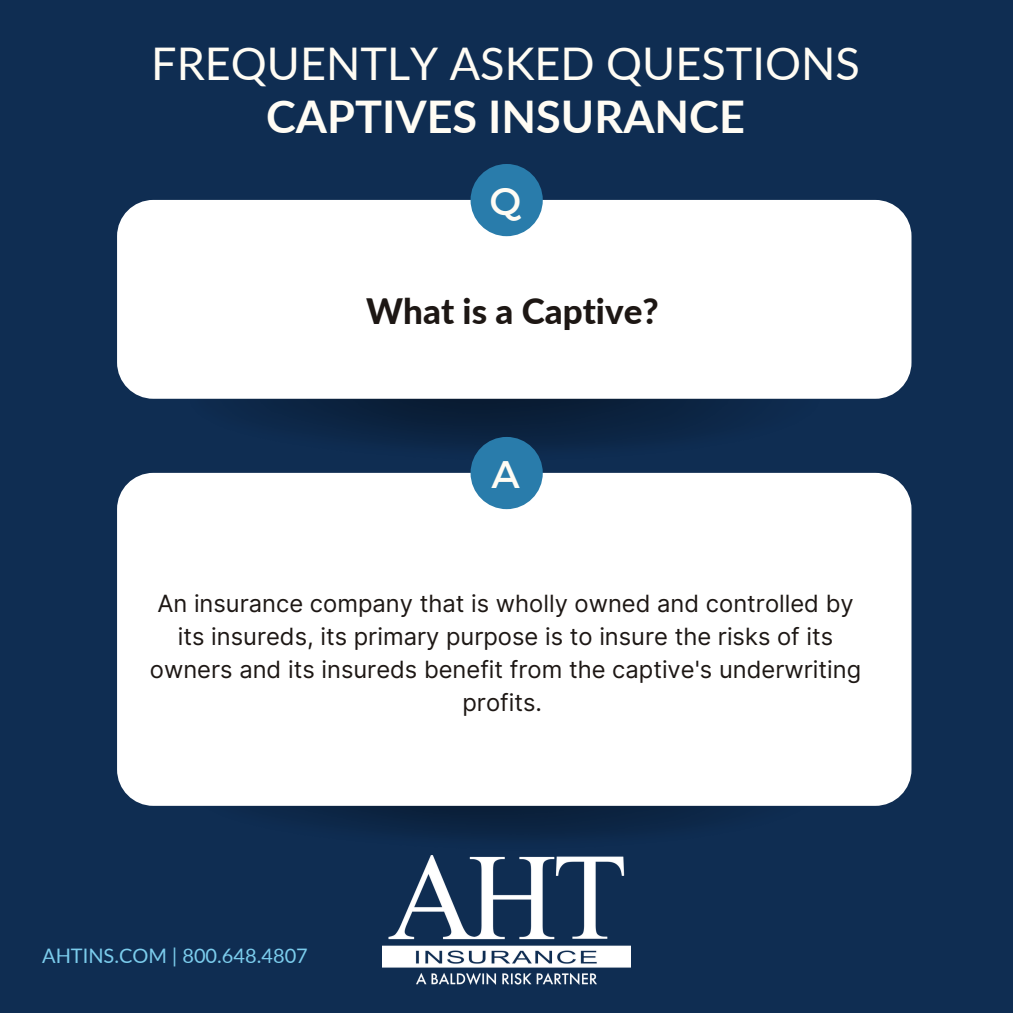
<style>
.page{position:relative;width:1013px;height:1013px;background:#fff}
.page>*{position:absolute;margin:0;border:0;box-sizing:border-box;transform-origin:0 0}
.t1{font:45px "Lato";color:#fffcf4}
.t2{font:700 45px "Lato";color:#fffcf4}
.t3{font:38.5px "Montserrat";color:#fffcf4}
.t4{font:800 35px "Lato";color:#1d1714}
.t5{font:23.75px/32.8px "Inter";color:#1d1714;text-align:center}
.t6{font:20px "Lato";color:#7bccec}
</style>
<div class="page">
<div style="left:0;top:0;width:1012px;height:1012px;background:#0f2d52"></div>
<img style="left:254px;top:399px;width:484px;height:59px">
<img style="left:189px;top:805px;width:635px;height:31px">
<div style="left:117px;top:200px;width:794px;height:199px;background:#fff;border-radius:36px"></div>
<div style="left:117px;top:473px;width:794px;height:332px;background:#fff;border-radius:36px"></div>
<div style="left:470px;top:164px;width:73px;height:72px;background:#297cab;border-radius:50%"></div>
<div style="left:470px;top:437px;width:73px;height:72px;background:#297cab;border-radius:50%"></div>
<img style="left:383px;top:855px;width:247px;height:129px">
<p class="t1" style="left:151px;top:36px;width:710px">FREQUENTLY ASKED QUESTIONS</p>
<p class="t2" style="left:266px;top:88px;width:480px">CAPTIVES INSURANCE</p>
<p class="t3" style="left:490px;top:177px;width:33px">Q</p>
<p class="t4" style="left:366px;top:289px;width:294px">What is a Captive?</p>
<p class="t3" style="left:491px;top:449px;width:30px">A</p>
<p class="t5" style="left:150px;top:587px;width:712px">An insurance company that is wholly owned and controlled by its insureds, its primary purpose is to insure the risks of its owners and its insureds benefit from the captive's underwriting profits.</p>
<p class="t6" style="left:42px;top:942px;width:267px">AHTINS.COM | 800.648.4807</p>
</div>
